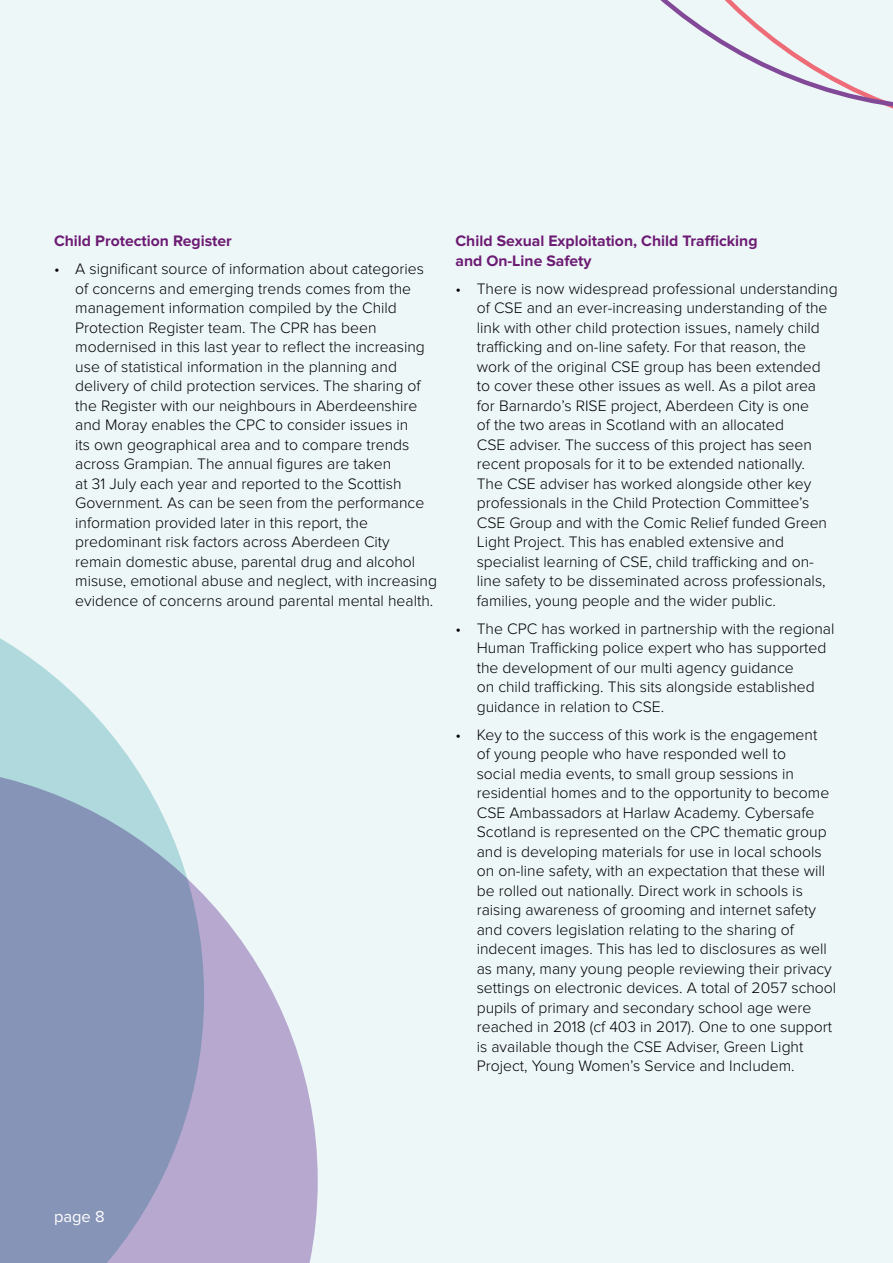
<style>
.page{position:relative;width:893px;height:1263px;background:#eef7f8}
.page>*{position:absolute;margin:0;border:0;box-sizing:border-box;transform-origin:0 0}
.t1{font:16.5px "Proxima Nova";color:#fff}
.t2{font:300 15.75px/19.5px "Proxima Nova";color:#000}
.t3{font:700 15.75px/19.5px "Proxima Nova";color:#6d1c74}
</style>
<div class="page">
<svg style="left:0;top:638px;width:134px;height:127px;fill:#afd9dc"></svg>
<svg style="left:0;top:765px;width:318px;height:498px;fill:#8694b7"></svg>
<svg style="left:660px;top:0;width:233px;height:109px"></svg>
<p class="t3" style="left:54px;top:232px;width:179px">Child Protection Register</p>
<p class="t2" style="left:75px;top:259px;width:363px;text-indent:-21px">• A significant source of information about categories of concerns and emerging trends comes from the management information compiled by the Child Protection Register team. The CPR has been modernised in this last year to reflect the increasing use of statistical information in the planning and delivery of child protection services. The sharing of the Register with our neighbours in Aberdeenshire and Moray enables the CPC to consider issues in<br>its own geographical area and to compare trends across Grampian. The annual figures are taken<br>at 31 July each year and reported to the Scottish Government. As can be seen from the performance information provided later in this report, the predominant risk factors across Aberdeen City remain domestic abuse, parental drug and alcohol misuse, emotional abuse and neglect, with increasing evidence of concerns around parental mental health.</p>
<p class="t3" style="left:455px;top:232px;width:304px">Child Sexual Exploitation, Child Trafficking and On-Line Safety</p>
<p class="t2" style="left:477px;top:279px;width:362px;text-indent:-21px">• There is now widespread professional understanding of CSE and an ever-increasing understanding of the link with other child protection issues, namely child trafficking and on-line safety. For that reason, the work of the original CSE group has been extended to cover these other issues as well. As a pilot area for Barnardo’s RISE project, Aberdeen City is one<br>of the two areas in Scotland with an allocated<br>CSE adviser. The success of this project has seen recent proposals for it to be extended nationally.<br>The CSE adviser has worked alongside other key professionals in the Child Protection Committee’s CSE Group and with the Comic Relief funded Green Light Project. This has enabled extensive and specialist learning of CSE, child trafficking and on&shy;line safety to be disseminated across professionals, families, young people and the wider public.</p>
<p class="t2" style="left:477px;top:619px;width:359px;text-indent:-21px">• The CPC has worked in partnership with the regional Human Trafficking police expert who has supported the development of our multi agency guidance<br>on child trafficking. This sits alongside established guidance in relation to CSE.</p>
<p class="t2" style="left:477px;top:725px;width:361px;text-indent:-21px">• Key to the success of this work is the engagement<br>of young people who have responded well to<br>social media events, to small group sessions in residential homes and to the opportunity to become CSE Ambassadors at Harlaw Academy. Cybersafe Scotland is represented on the CPC thematic group and is developing materials for use in local schools on on-line safety, with an expectation that these will be rolled out nationally. Direct work in schools is raising awareness of grooming and internet safety and covers legislation relating to the sharing of indecent images. This has led to disclosures as well as many, many young people reviewing their privacy settings on electronic devices. A total of 2057 school pupils of primary and secondary school age were reached in 2018 (cf 403 in 2017). One to one support is available though the CSE Adviser, Green Light Project, Young Women’s Service and Includem.</p>
<p class="t1" style="left:54px;top:1207px;width:52px">page 8</p>
</div>
